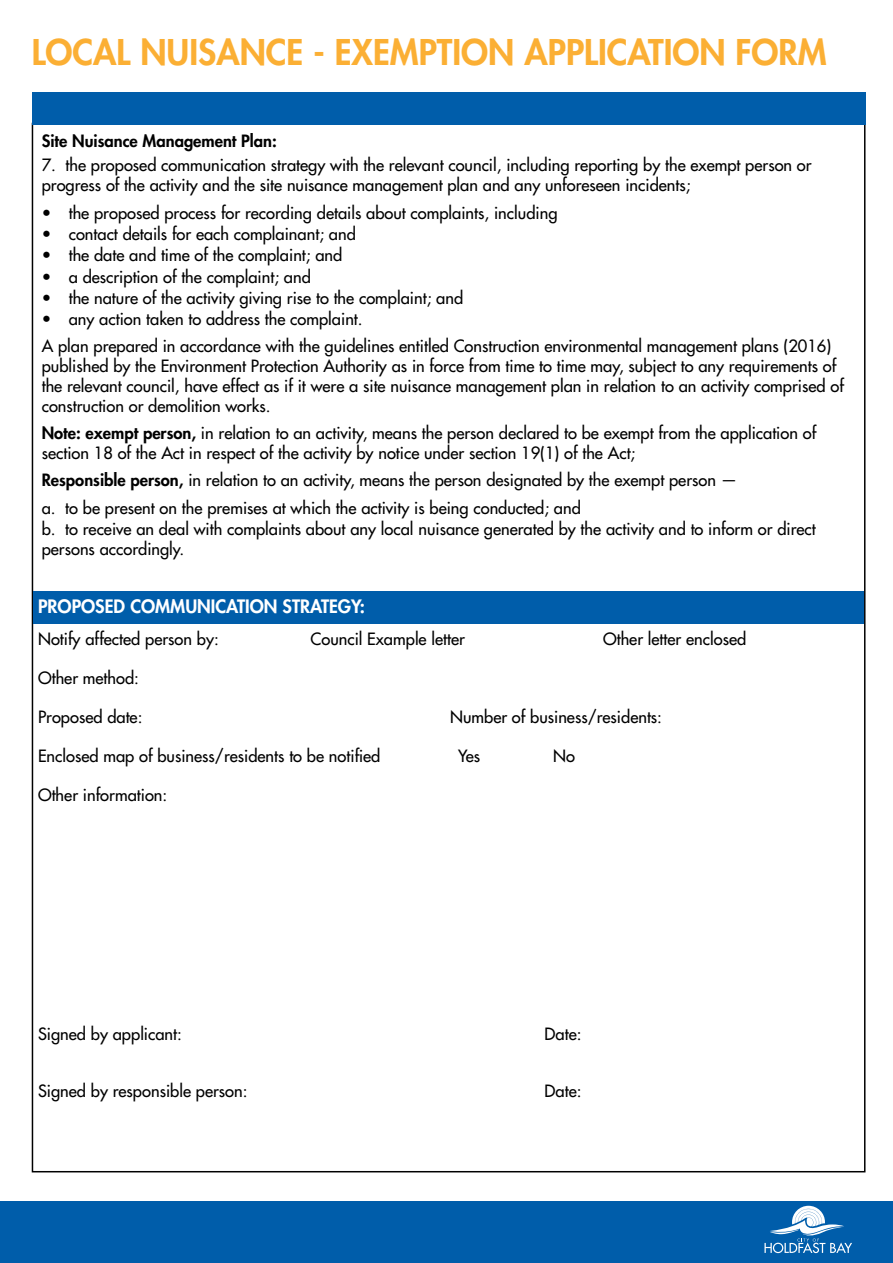
<style>
.page{position:relative;width:893px;height:1263px;background:#fff}
.page>*{position:absolute;margin:0;border:0;box-sizing:border-box;transform-origin:0 0}
.t1{font:800 34.5px "Futura Std";color:#fbaf34}
.t2{font:800 18px "Futura Std";color:#fff}
.t3{font:500 16.5px/19.8px "Futura Std";color:#000}
.t4{font:800 16.5px "Futura Std";color:#000}
.s1{font-weight:800}
</style>
<div class="page">
<div style="left:0;top:1202px;width:893px;height:61px;background:#005daa"></div>
<svg style="left:764px;top:1206px;width:88px;height:47px"></svg>
<div style="left:32px;top:92px;width:833px;height:33px;background:#005daa"></div>
<div style="left:33px;top:591px;width:831px;height:33px;background:#005daa"></div>
<h1 class="t1" style="left:32px;top:30px;width:796px">LOCAL NUISANCE - EXEMPTION APPLICATION FORM</h1>
<p class="t4" style="left:42px;top:130px;width:237px">Site Nuisance Management Plan:</p>
<p class="t3" style="left:42px;top:156px;width:771px">7. the proposed communication strategy with the relevant council, including reporting by the exempt person or progress of the activity and the site nuisance management plan and any unforeseen incidents;</p>
<p class="t3" style="left:42px;top:203px;width:517px">• the proposed process for recording details about complaints, including</p>
<p class="t3" style="left:42px;top:224px;width:316px">• contact details for each complainant; and</p>
<p class="t3" style="left:42px;top:245px;width:302px">• the date and time of the complaint; and</p>
<p class="t3" style="left:42px;top:267px;width:271px">• a description of the complaint; and</p>
<p class="t3" style="left:42px;top:288px;width:423px">• the nature of the activity giving rise to the complaint; and</p>
<p class="t3" style="left:42px;top:305px;width:791px;line-height:27.3px">• any action taken to address the complaint.<br>A plan prepared in accordance with the guidelines entitled Construction environmental management plans (2016)</p>
<p class="t3" style="left:42px;top:356px;width:804px">published by the Environment Protection Authority as in force from time to time may, subject to any requirements of the relevant council, have effect as if it were a site nuisance management plan in relation to an activity comprised of construction or demolition works.</p>
<p class="t3" style="left:42px;top:423px;width:776px"><span class="s1">Note: exempt person,</span> in relation to an activity, means the person declared to be exempt from the application of section 18 of the Act in respect of the activity by notice under section 19(1) of the Act;</p>
<p class="t3" style="left:42px;top:467px;width:697px;line-height:27.3px"><span class="s1">Responsible person,</span> in relation to an activity, means the person designated by the exempt person — a. to be present on the premises at which the activity is being conducted; and</p>
<p class="t3" style="left:42px;top:519px;width:776px">b. to receive an deal with complaints about any local nuisance generated by the activity and to inform or direct persons accordingly.</p>
<p class="t2" style="left:38px;top:595px;width:329px">PROPOSED COMMUNICATION STRATEGY:</p>
<p class="t3" style="left:38px;top:629px;width:182px">Notify affected person by:</p>
<p class="t3" style="left:311px;top:629px;width:156px">Council Example letter</p>
<p class="t3" style="left:603px;top:629px;width:145px">Other letter enclosed</p>
<p class="t3" style="left:38px;top:668px;width:103px">Other method:</p>
<p class="t3" style="left:38px;top:707px;width:106px">Proposed date:</p>
<p class="t3" style="left:450px;top:707px;width:213px">Number of business/residents:</p>
<p class="t3" style="left:38px;top:746px;width:344px">Enclosed map of business/residents to be notified</p>
<p class="t3" style="left:458px;top:746px;width:24px">Yes</p>
<p class="t3" style="left:553px;top:746px;width:23px">No</p>
<p class="t3" style="left:38px;top:785px;width:131px">Other information:</p>
<p class="t3" style="left:38px;top:1024px;width:145px">Signed by applicant:</p>
<p class="t3" style="left:38px;top:1081px;width:211px">Signed by responsible person:</p>
<p class="t3" style="left:545px;top:1024px;width:38px">Date:</p>
<p class="t3" style="left:545px;top:1081px;width:38px">Date:</p>
</div>
